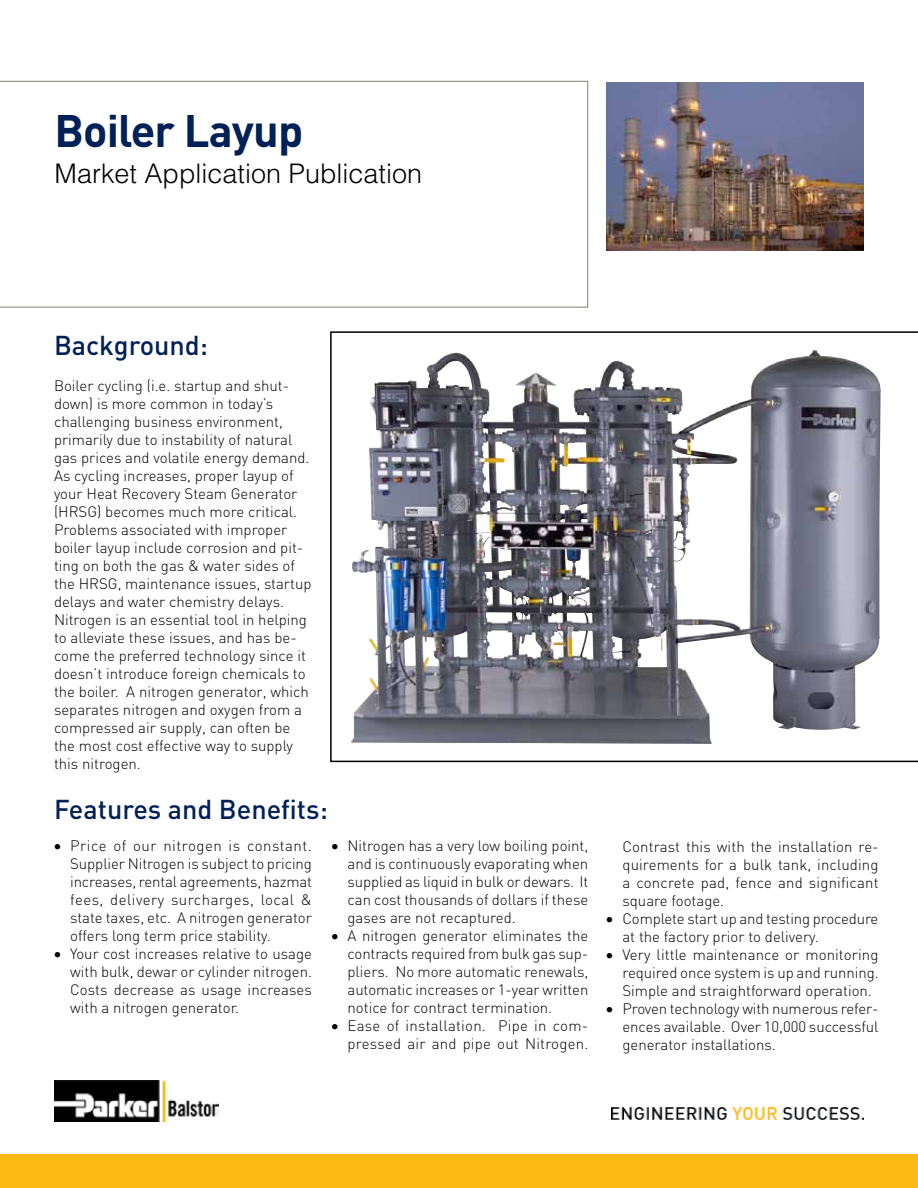
<style>
.page{position:relative;width:918px;height:1188px;background:#fff}
.page>*{position:absolute;margin:0;border:0;box-sizing:border-box;transform-origin:0 0}
.t1{font:700 45px "DIN";letter-spacing:-.02em;color:#002157}
.t2{font:500 27px "DIN";color:#002157}
.t3{font:300 27px "Helvetica";color:#000}
.t4{font:300 15px/18px "DIN";color:#000;text-align:justify}
</style>
<div class="page">
<img style="left:611px;top:1107px;width:253px;height:13px">
<div style="left:0;top:1154px;width:918px;height:34px;background:#fdb913"></div>
<img style="left:54px;top:1080px;width:164px;height:41px">
<svg style="left:0;top:81px;width:588px;height:226px"></svg>
<img style="left:606px;top:82px;width:258px;height:169px">
<svg style="left:330px;top:331px;width:588px;height:431px"></svg>
<img style="left:365px;top:350px;width:450px;height:212px">
<h1 class="t1" style="left:55px;top:101px;width:250px">Boiler Layup</h1>
<h2 class="t3" style="left:55px;top:156px;width:369px">Market Application Publication</h2>
<h2 class="t2" style="left:54px;top:328px;width:156px">Background:</h2>
<p class="t4" style="left:54px;top:376px;width:259px;text-align:left">Boiler cycling (i.e. startup and shut&shy;down) is more common in today’s challenging business environment, primarily due to instability of natural gas prices and volatile energy demand.<br>As cycling increases, proper layup of your Heat Recovery Steam Generator (HRSG) becomes much more critical.<br>Problems associated with improper boiler layup include corrosion and pit&shy;ting on both the gas &amp; water sides of the HRSG, maintenance issues, startup delays and water chemistry delays.<br>Nitrogen is an essential tool in helping to alleviate these issues, and has be&shy;come the preferred technology since it doesn’t introduce foreign chemicals to the boiler. A nitrogen generator, which separates nitrogen and oxygen from a compressed air supply, can often be the most cost effective way to supply this nitrogen.</p>
<h2 class="t2" style="left:54px;top:792px;width:275px">Features and Benefits:</h2>
<p class="t4" style="left:70px;top:837px;width:243px;text-indent:-16px">• Price of our nitrogen is constant.<br>Supplier Nitrogen is subject to pricing increases, rental agreements, hazmat fees, delivery surcharges, local &amp; state taxes, etc. A nitrogen generator offers long term price stability.</p>
<p class="t4" style="left:70px;top:945px;width:243px;text-indent:-16px">• Your cost increases relative to usage with bulk, dewar or cylinder nitrogen.<br>Costs decrease as usage increases with a nitrogen generator.</p>
<p class="t4" style="left:348px;top:836px;width:242px;text-indent:-16px">• Nitrogen has a very low boiling point, and is continuously evaporating when supplied as liquid in bulk or dewars. It can cost thousands of dollars if these gases are not recaptured.</p>
<p class="t4" style="left:348px;top:926px;width:242px;text-indent:-16px">• A nitrogen generator eliminates the contracts required from bulk gas sup&shy;pliers. No more automatic renewals, automatic increases or 1-year written notice for contract termination.</p>
<p class="t4" style="left:331px;top:1016px;width:259px;text-align:right">• Ease of installation. Pipe in com&shy;pressed air and pipe out Nitrogen.</p>
<p class="t4" style="left:622px;top:837px;width:258px">Contrast this with the installation re&shy;quirements for a bulk tank, including a concrete pad, fence and significant square footage.</p>
<p class="t4" style="left:622px;top:909px;width:257px;text-indent:-16px">• Complete start up and testing procedure at the factory prior to delivery.</p>
<p class="t4" style="left:622px;top:945px;width:258px;text-indent:-16px">• Very little maintenance or monitoring required once system is up and running.<br>Simple and straightforward operation.</p>
<p class="t4" style="left:622px;top:999px;width:258px;text-indent:-16px">• Proven technology with numerous refer&shy;ences available. Over 10,000 successful generator installations.</p>
</div>
